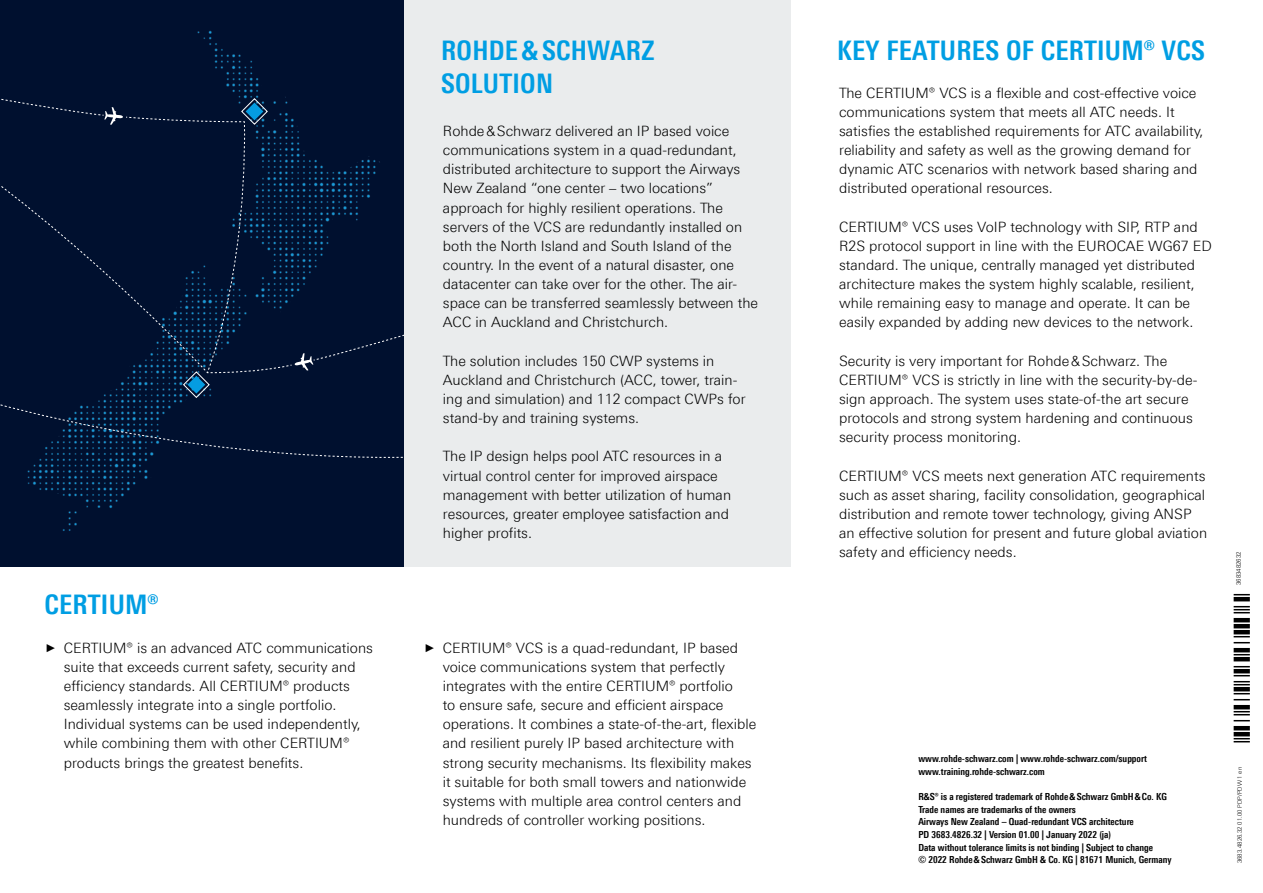
<style>
.page{position:relative;width:1263px;height:893px;background:#fff}
.page>*{position:absolute;margin:0;border:0;box-sizing:border-box;transform-origin:0 0}
.Seiten_Headline_18Pt{font:700 27px/33px "Linotype Univers 620 Cn";letter-spacing:.01em;color:#009ee3}
.Haupttext{font:300 14.25px/19.2px "Linotype Univers 330";color:#000}
.Haupttext_ohne_Absta{font:300 14.25px/19.2px "Linotype Univers 330";color:#000}
.t1{font:700 9.75px/12.8px "Linotype Univers 620 Cn";color:#000}
.t2{font:300 6px "Linotype Univers 330";color:#000}
.s1{font-family:"Arial Narrow";font-weight:400;font-size:11.4px}
</style>
<div class="page">
<div style="left:0;top:0;width:790px;height:567px;background:#eaeced"></div>
<div style="left:0;top:0;width:404px;height:567px;background:#00102f"></div>
<svg style="left:0;top:399px;width:403px;height:80px"></svg>
<svg style="left:1px;top:74px;width:403px;height:324px"></svg>
<svg style="left:1233px;top:738px;width:17px;height:4px"></svg>
<hr style="left:1233px;top:732px;width:17px;height:4px;background:#000">
<hr style="left:1233px;top:726px;width:17px;height:4px;background:#000">
<svg style="left:1233px;top:711px;width:17px;height:10px"></svg>
<hr style="left:1233px;top:705px;width:17px;height:4px;background:#000">
<svg style="left:1233px;top:693px;width:17px;height:7px"></svg>
<hr style="left:1233px;top:687px;width:17px;height:4px;background:#000">
<svg style="left:1233px;top:675px;width:17px;height:10px"></svg>
<hr style="left:1233px;top:669px;width:17px;height:4px;background:#000">
<svg style="left:1233px;top:666px;width:17px;height:1px"></svg>
<hr style="left:1233px;top:657px;width:17px;height:4px;background:#000">
<svg style="left:1233px;top:654px;width:17px;height:1px"></svg>
<hr style="left:1233px;top:648px;width:17px;height:4px;background:#000">
<svg style="left:1233px;top:636px;width:17px;height:7px"></svg>
<hr style="left:1233px;top:630px;width:17px;height:4px;background:#000">
<hr style="left:1233px;top:624px;width:17px;height:4px;background:#000">
<hr style="left:1233px;top:618px;width:17px;height:4px;background:#000">
<svg style="left:1233px;top:606px;width:17px;height:7px"></svg>
<hr style="left:1233px;top:597px;width:17px;height:4px;background:#000">
<svg style="left:1233px;top:594px;width:17px;height:1px"></svg>
<p class="Seiten_Headline_18Pt" style="left:44px;top:588px;width:115px">CERTIUM®</p>
<p class="Haupttext" style="left:64px;top:638px;width:311px;text-indent:-17px"><span class="s1">►</span> CERTIUM® is an advanced ATC communications suite that exceeds current safety, security and efficiency standards. All CERTIUM® products seamlessly integrate into a single portfolio.<br>Individual systems can be used independently, while combining them with other CERTIUM® products brings the greatest benefits.</p>
<p class="Seiten_Headline_18Pt" style="left:441px;top:33px;width:215px">ROHDE&amp;SCHWARZ<br>SOLUTION</p>
<p class="Haupttext" style="left:443px;top:121px;width:317px">Rohde&amp;Schwarz delivered an IP based voice communications system in a quad-redundant, distributed architecture to support the Airways New Zealand “one center – two locations” approach for highly resilient operations. The servers of the VCS are redundantly installed on both the North Island and South Island of the country. In the event of a natural disaster, one datacenter can take over for the other. The air&shy;space can be transferred seamlessly between the ACC in Auckland and Christchurch.</p>
<p class="Haupttext" style="left:443px;top:351px;width:304px">The solution includes 150 CWP systems in Auckland and Christchurch (ACC, tower, train&shy;ing and simulation) and 112 compact CWPs for stand-by and training systems.</p>
<p class="Haupttext" style="left:443px;top:447px;width:290px">The IP design helps pool ATC resources in a virtual control center for improved airspace management with better utilization of human resources, greater employee satisfaction and higher profits.</p>
<p class="Haupttext" style="left:443px;top:638px;width:315px;text-indent:-17px"><span class="s1">►</span> CERTIUM® VCS is a quad-redundant, IP based voice communications system that perfectly integrates with the entire CERTIUM® portfolio<br>to ensure safe, secure and efficient airspace operations. It combines a state-of-the-art, flexible and resilient purely IP based architecture with strong security mechanisms. Its flexibility makes it suitable for both small towers and nationwide systems with multiple area control centers and hundreds of controller working positions.</p>
<p class="Seiten_Headline_18Pt" style="left:837px;top:33px;width:369px">KEY FEATURES OF CERTIUM® VCS</p>
<p class="Haupttext_ohne_Absta" style="left:839px;top:83px;width:366px">The CERTIUM® VCS is a flexible and cost-effective voice communications system that meets all ATC needs. It satisfies the established requirements for ATC availability, reliability and safety as well as the growing demand for dynamic ATC scenarios with network based sharing and distributed operational resources.</p>
<p class="Haupttext" style="left:839px;top:217px;width:374px">CERTIUM® VCS uses VoIP technology with SIP, RTP and R2S protocol support in line with the EUROCAE WG67 ED standard. The unique, centrally managed yet distributed architecture makes the system highly scalable, resilient, while remaining easy to manage and operate. It can be easily expanded by adding new devices to the network.</p>
<p class="Haupttext" style="left:839px;top:351px;width:360px">Security is very important for Rohde&amp;Schwarz. The CERTIUM® VCS is strictly in line with the security-by-de&shy;sign approach. The system uses state-of-the art secure protocols and strong system hardening and continuous security process monitoring.</p>
<p class="Haupttext" style="left:839px;top:466px;width:370px">CERTIUM® VCS meets next generation ATC requirements such as asset sharing, facility consolidation, geographical distribution and remote tower technology, giving ANSP an effective solution for present and future global aviation safety and efficiency needs.</p>
<p class="t2" style="left:1235px;top:585px;width:35px;rotate:-90deg">3683482632</p>
<p class="t1" style="left:918px;top:752px;width:230px">www.rohde-schwarz.com | www.rohde-schwarz.com/support www.training.rohde-schwarz.com</p>
<p class="t1" style="left:918px;top:790px;width:255px">R&amp;S® is a registered trademark of Rohde&amp;Schwarz GmbH&amp;Co. KG Trade names are trademarks of the owners<br>Airways New Zealand – Quad-redundant VCS architecture<br>PD 3683.4826.32 | Version 01.00 | January 2022 (ja)<br>Data without tolerance limits is not binding | Subject to change<br>© 2022 Rohde&amp;Schwarz GmbH &amp; Co. KG | 81671 Munich, Germany</p>
<p class="t2" style="left:1236px;top:863px;width:98px;rotate:-90deg">3683.4826.32 01.00 PDP/PDW 1 en</p>
</div>
